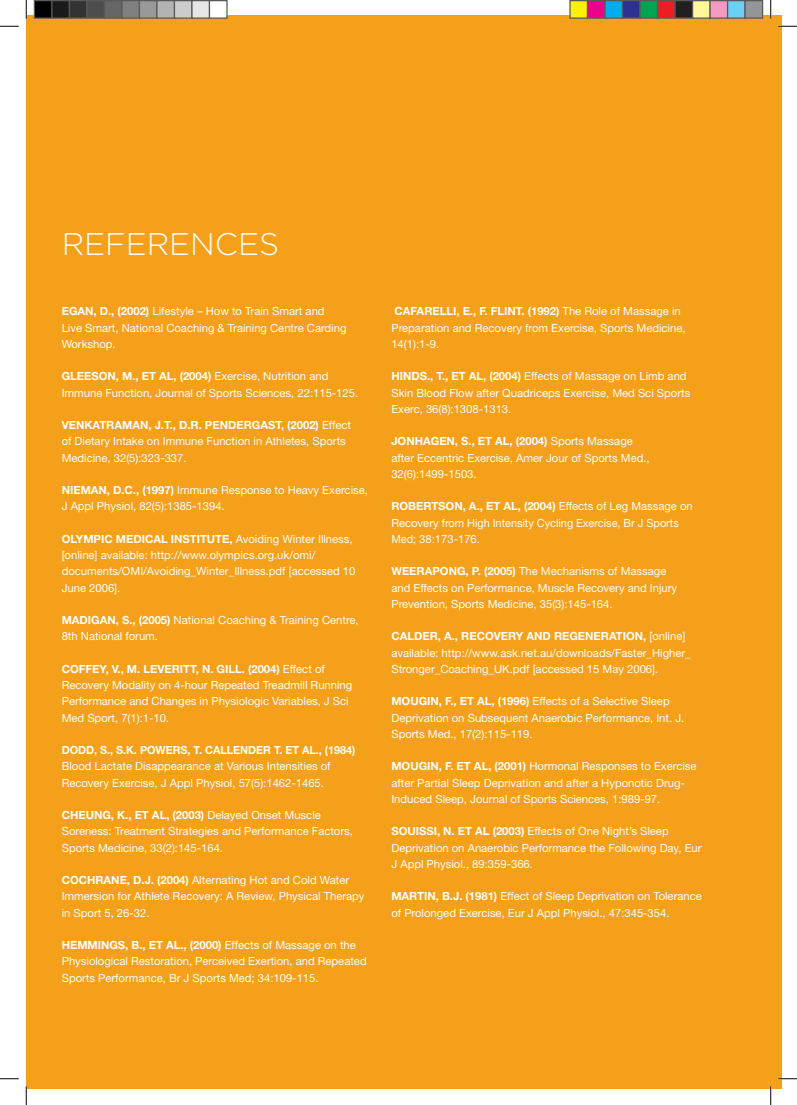
<style>
.page{position:relative;width:797px;height:1105px;background:#fff}
.page>*{position:absolute;margin:0;border:0;box-sizing:border-box;transform-origin:0 0}
.t1{font:300 31.25px "Gotham";color:#fff}
.t2{font:11.25px/16.2px "Helvetica Neue";color:#fff}
.t3{font:700 11.25px "Helvetica Neue";color:#fff;scale:.96 1}
.s1{font-weight:700}
</style>
<div class="page">
<div style="left:26px;top:16px;width:755px;height:1073px;background:#f5a01a"></div>
<svg style="left:0;top:25px;width:19px;height:2px"></svg>
<svg style="left:778px;top:25px;width:19px;height:2px"></svg>
<svg style="left:0;top:1078px;width:19px;height:1px"></svg>
<svg style="left:778px;top:1078px;width:19px;height:1px"></svg>
<svg style="left:25px;top:0;width:2px;height:19px"></svg>
<svg style="left:25px;top:1086px;width:2px;height:19px"></svg>
<svg style="left:770px;top:0;width:1px;height:19px"></svg>
<svg style="left:770px;top:1086px;width:1px;height:19px"></svg>
<div style="left:34px;top:1px;width:18px;height:17px;background:#000"></div>
<div style="left:34px;top:0;width:18px;height:19px;border:1px solid #595959"></div>
<div style="left:52px;top:1px;width:17px;height:17px;background:#1a1a1a"></div>
<div style="left:51px;top:0;width:19px;height:19px;border:1px solid #595959"></div>
<div style="left:69px;top:1px;width:18px;height:17px;background:#333"></div>
<div style="left:69px;top:0;width:19px;height:19px;border:1px solid #595959"></div>
<div style="left:87px;top:1px;width:17px;height:17px;background:#4d4d4d"></div>
<div style="left:86px;top:0;width:19px;height:19px;border:1px solid #595959"></div>
<div style="left:104px;top:1px;width:18px;height:17px;background:#666"></div>
<div style="left:104px;top:0;width:18px;height:19px;border:1px solid #595959"></div>
<div style="left:122px;top:1px;width:17px;height:17px;background:#808080"></div>
<div style="left:121px;top:0;width:19px;height:19px;border:1px solid #595959"></div>
<div style="left:139px;top:1px;width:18px;height:17px;background:#999"></div>
<div style="left:139px;top:0;width:19px;height:19px;border:1px solid #595959"></div>
<div style="left:157px;top:1px;width:17px;height:17px;background:#b3b3b3"></div>
<div style="left:156px;top:0;width:19px;height:19px;border:1px solid #595959"></div>
<div style="left:174px;top:1px;width:18px;height:17px;background:#ccc"></div>
<div style="left:174px;top:0;width:18px;height:19px;border:1px solid #595959"></div>
<div style="left:192px;top:1px;width:17px;height:17px;background:#e6e6e6"></div>
<div style="left:191px;top:0;width:19px;height:19px;border:1px solid #595959"></div>
<div style="left:209px;top:1px;width:18px;height:17px;background:#fff"></div>
<div style="left:209px;top:0;width:19px;height:19px;border:1px solid #595959"></div>
<div style="left:570px;top:1px;width:17px;height:17px;background:#fff101"></div>
<div style="left:569px;top:0;width:19px;height:19px;border:1px solid #595959"></div>
<div style="left:587px;top:1px;width:18px;height:17px;background:#ed028c"></div>
<div style="left:587px;top:0;width:18px;height:19px;border:1px solid #595959"></div>
<div style="left:605px;top:1px;width:17px;height:17px;background:#00aeef"></div>
<div style="left:604px;top:0;width:19px;height:19px;border:1px solid #595959"></div>
<div style="left:622px;top:1px;width:18px;height:17px;background:#2e3092"></div>
<div style="left:622px;top:0;width:18px;height:19px;border:1px solid #595959"></div>
<div style="left:640px;top:1px;width:17px;height:17px;background:#00a54f"></div>
<div style="left:639px;top:0;width:19px;height:19px;border:1px solid #595959"></div>
<div style="left:657px;top:1px;width:18px;height:17px;background:#ee1d23"></div>
<div style="left:657px;top:0;width:18px;height:19px;border:1px solid #595959"></div>
<div style="left:675px;top:1px;width:17px;height:17px;background:#231f20"></div>
<div style="left:674px;top:0;width:19px;height:19px;border:1px solid #595959"></div>
<div style="left:692px;top:1px;width:18px;height:17px;background:#fff79a"></div>
<div style="left:692px;top:0;width:18px;height:19px;border:1px solid #595959"></div>
<div style="left:710px;top:1px;width:17px;height:17px;background:#f499c2"></div>
<div style="left:709px;top:0;width:19px;height:19px;border:1px solid #595959"></div>
<div style="left:727px;top:1px;width:18px;height:17px;background:#6bcff6"></div>
<div style="left:727px;top:0;width:18px;height:19px;border:1px solid #595959"></div>
<div style="left:745px;top:1px;width:17px;height:17px;background:#939598"></div>
<div style="left:744px;top:0;width:19px;height:19px;border:1px solid #595959"></div>
<h1 class="t1" style="left:62px;top:227px;width:219px">REFERENCES</h1>
<p class="t2" style="left:62px;top:303px;width:286px"><span class="s1">EGAN, D., (2002)</span> Lifestyle – How to Train Smart and<br>Live Smart, National Coaching &amp; Training Centre Carding<br>Workshop.</p>
<p class="t2" style="left:62px;top:368px;width:298px"><span class="s1">GLEESON, M., ET AL, (2004)</span> Exercise, Nutrition and<br>Immune Function, Journal of Sports Sciences, 22:115-125.</p>
<p class="t2" style="left:62px;top:417px;width:291px"><span class="s1">VENKATRAMAN, J.T., D.R. PENDERGAST, (2002)</span> Effect of Dietary Intake on Immune Function in Athletes, Sports<br>Medicine, 32(5):323-337.</p>
<p class="t2" style="left:62px;top:482px;width:308px"><span class="s1">NIEMAN, D.C., (1997)</span> Immune Response to Heavy Exercise,<br>J Appl Physiol, 82(5):1385-1394.</p>
<p class="t2" style="left:62px;top:531px;width:295px"><span class="s1">OLYMPIC MEDICAL INSTITUTE,</span> Avoiding Winter Illness, [online] available: http://www.olympics.org.uk/omi/ documents/OMI/Avoiding_Winter_Illness.pdf [accessed 10<br>June 2006].</p>
<p class="t2" style="left:62px;top:612px;width:298px"><span class="s1">MADIGAN, S., (2005)</span> National Coaching &amp; Training Centre,<br>8th National forum.</p>
<p class="t2" style="left:62px;top:660px;width:292px"><span class="s1">COFFEY, V., M. LEVERITT, N. GILL. (2004)</span> Effect of Recovery Modality on 4-hour Repeated Treadmill Running Performance and Changes in Physiologic Variables, J Sci Med Sport, 7(1):1-10.</p>
<p class="t3" style="left:62px;top:743px;width:307px">DODD, S., S.K. POWERS, T. CALLENDER T. ET AL., (1984)</p>
<p class="t2" style="left:62px;top:758px;width:270px">Blood Lactate Disappearance at Various Intensities of<br>Recovery Exercise, J Appl Physiol, 57(5):1462-1465.</p>
<p class="t2" style="left:62px;top:807px;width:293px"><span class="s1">CHEUNG, K., ET AL, (2003)</span> Delayed Onset Muscle<br>Soreness: Treatment Strategies and Performance Factors,<br>Sports Medicine, 33(2):145-164.</p>
<p class="t2" style="left:62px;top:872px;width:304px"><span class="s1">COCHRANE, D.J. (2004)</span> Alternating Hot and Cold Water<br>Immersion for Athlete Recovery: A Review, Physical Therapy in Sport 5, 26-32.</p>
<p class="t2" style="left:62px;top:937px;width:306px"><span class="s1">HEMMINGS, B., ET AL., (2000)</span> Effects of Massage on the<br>Physiological Restoration, Perceived Exertion, and Repeated<br>Sports Performance, Br J Sports Med; 34:109-115.</p>
<p class="t2" style="left:391px;top:303px;width:295px"><span class="s1">CAFARELLI, E., F. FLINT. (1992)</span> The Role of Massage in<br>Preparation and Recovery from Exercise, Sports Medicine,<br>14(1):1-9.</p>
<p class="t2" style="left:391px;top:368px;width:300px"><span class="s1">HINDS., T., ET AL, (2004)</span> Effects of Massage on Limb and<br>Skin Blood Flow after Quadriceps Exercise, Med Sci Sports<br>Exerc, 36(8):1308-1313.</p>
<p class="t2" style="left:391px;top:433px;width:260px"><span class="s1">JONHAGEN, S., ET AL, (2004)</span> Sports Massage after Eccentric Exercise, Amer Jour of Sports Med.,<br>32(6):1499-1503.</p>
<p class="t2" style="left:391px;top:498px;width:303px"><span class="s1">ROBERTSON, A., ET AL, (2004)</span> Effects of Leg Massage on<br>Recovery from High Intensity Cycling Exercise, Br J Sports<br>Med; 38:173-176.</p>
<p class="t2" style="left:391px;top:563px;width:287px"><span class="s1">WEERAPONG, P. (2005)</span> The Mechanisms of Massage and Effects on Performance, Muscle Recovery and Injury<br>Prevention, Sports Medicine, 35(3):145-164.</p>
<p class="t2" style="left:391px;top:628px;width:301px"><span class="s1">CALDER, A., RECOVERY AND REGENERATION,</span> [online] available: http://www.ask.net.au/downloads/Faster_Higher_<br>Stronger_Coaching_UK.pdf [accessed 15 May 2006].</p>
<p class="t2" style="left:391px;top:693px;width:294px"><span class="s1">MOUGIN, F., ET AL, (1996)</span> Effects of a Selective Sleep<br>Deprivation on Subsequent Anaerobic Performance, Int. J.<br>Sports Med., 17(2):115-119.</p>
<p class="t2" style="left:391px;top:758px;width:307px"><span class="s1">MOUGIN, F. ET AL, (2001)</span> Hormonal Responses to Exercise after Partial Sleep Deprivation and after a Hyponotic Drug-<br>Induced Sleep, Journal of Sports Sciences, 1:989-97.</p>
<p class="t2" style="left:391px;top:823px;width:312px"><span class="s1">SOUISSI, N. ET AL (2003)</span> Effects of One Night’s Sleep<br>Deprivation on Anaerobic Performance the Following Day, Eur<br>J Appl Physiol., 89:359-366.</p>
<p class="t2" style="left:391px;top:888px;width:312px"><span class="s1">MARTIN, B.J. (1981)</span> Effect of Sleep Deprivation on Tolerance of Prolonged Exercise, Eur J Appl Physiol., 47:345-354.</p>
</div>
